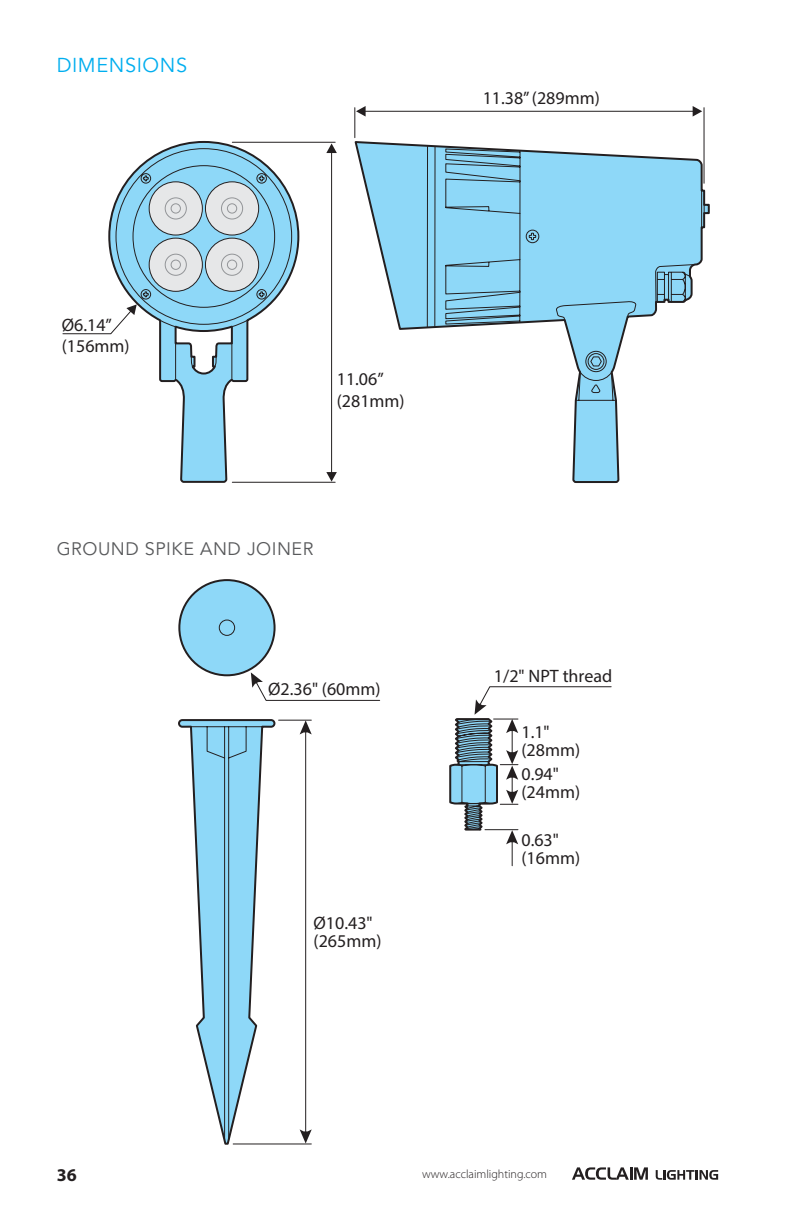
<style>
.page{position:relative;width:792px;height:1224px;background:#fff}
.page>*{position:absolute;margin:0;border:0;box-sizing:border-box;transform-origin:0 0}
.Head_2{font:20px "Avenir";letter-spacing:.03em;color:#00aeef}
.t1{font:18px/17.8px "Myriad Pro";color:#231f20}
.Head_4{font:18px "Avenir";letter-spacing:.03em;color:#58595b}
.t2{font:700 18px "Myriad Pro";color:#231f20}
.t3{font:300 12px "Myriad Pro";color:#231f20}
</style>
<div class="page">
<svg style="left:572px;top:1167px;width:76px;height:13px"></svg>
<svg style="left:656px;top:1170px;width:62px;height:10px"></svg>
<svg style="left:572px;top:190px;width:138px;height:293px"></svg>
<svg style="left:354px;top:107px;width:351px;height:294px"></svg>
<svg style="left:356px;top:106px;width:10px;height:11px"></svg>
<svg style="left:693px;top:106px;width:9px;height:11px"></svg>
<hr style="left:232px;top:142px;width:103px;height:1px;background:#231f20">
<hr style="left:232px;top:482px;width:103px;height:1px;background:#231f20">
<hr style="left:331px;top:152px;width:1px;height:321px;background:#231f20">
<svg style="left:326px;top:143px;width:11px;height:10px"></svg>
<svg style="left:326px;top:472px;width:11px;height:10px"></svg>
<svg style="left:62px;top:333px;width:45px;height:2px"></svg>
<svg style="left:107px;top:141px;width:193px;height:342px"></svg>
<svg style="left:115px;top:148px;width:177px;height:277px"></svg>
<div style="left:149px;top:182px;width:53px;height:53px;background:#e6e7e8;border-radius:50%"></div>
<div style="left:149px;top:238px;width:53px;height:53px;background:#e6e7e8;border-radius:50%"></div>
<div style="left:205px;top:182px;width:54px;height:53px;background:#e6e7e8;border-radius:50%"></div>
<div style="left:205px;top:238px;width:54px;height:53px;background:#e6e7e8;border-radius:50%"></div>
<svg style="left:164px;top:197px;width:79px;height:79px"></svg>
<svg style="left:178px;top:719px;width:98px;height:426px"></svg>
<svg style="left:190px;top:726px;width:73px;height:415px"></svg>
<hr style="left:279px;top:720px;width:32px;height:1px;background:#231f20">
<hr style="left:233px;top:1143px;width:78px;height:1px;background:#231f20">
<hr style="left:305px;top:727px;width:1px;height:409px;background:#231f20">
<svg style="left:300px;top:1129px;width:12px;height:15px"></svg>
<svg style="left:300px;top:720px;width:12px;height:14px"></svg>
<div style="left:179px;top:580px;width:96px;height:95px;background:#8ed8f8;border-radius:50%"></div>
<div style="left:178px;top:579px;width:98px;height:97px;border:2px solid #231f20;border-radius:50%"></div>
<div style="left:219px;top:620px;width:16px;height:16px;border:1px solid #231f20;border-radius:50%"></div>
<svg style="left:251px;top:672px;width:130px;height:29px"></svg>
<svg style="left:449px;top:686px;width:163px;height:180px"></svg>
<p class="Head_2" style="left:57px;top:54px;width:132px">DIMENSIONS</p>
<p class="t1" style="left:483px;top:91px;width:119px">11.38”(289mm)</p>
<p class="t1" style="left:62px;top:316px;width:69px;line-height:21.6px">Ø6.14” (156mm)</p>
<p class="t1" style="left:337px;top:370px;width:69px;line-height:21.6px">11.06” (281mm)</p>
<p class="Head_4" style="left:57px;top:538px;width:258px">GROUND SPIKE AND JOINER</p>
<p class="t1" style="left:268px;top:682px;width:114px">Ø2.36" (60mm)</p>
<p class="t1" style="left:314px;top:916px;width:69px">Ø10.43" (265mm)</p>
<p class="t1" style="left:494px;top:669px;width:120px">1/2" NPT thread</p>
<p class="t1" style="left:521px;top:725px;width:60px">1.1" (28mm)</p>
<p class="t1" style="left:521px;top:767px;width:60px">0.94" (24mm)</p>
<p class="t1" style="left:521px;top:833px;width:60px">0.63" (16mm)</p>
<p class="t2" style="left:57px;top:1163px;width:21px">36</p>
<p class="t3" style="left:422px;top:1167px;width:127px">www.acclaimlighting.com</p>
</div>
